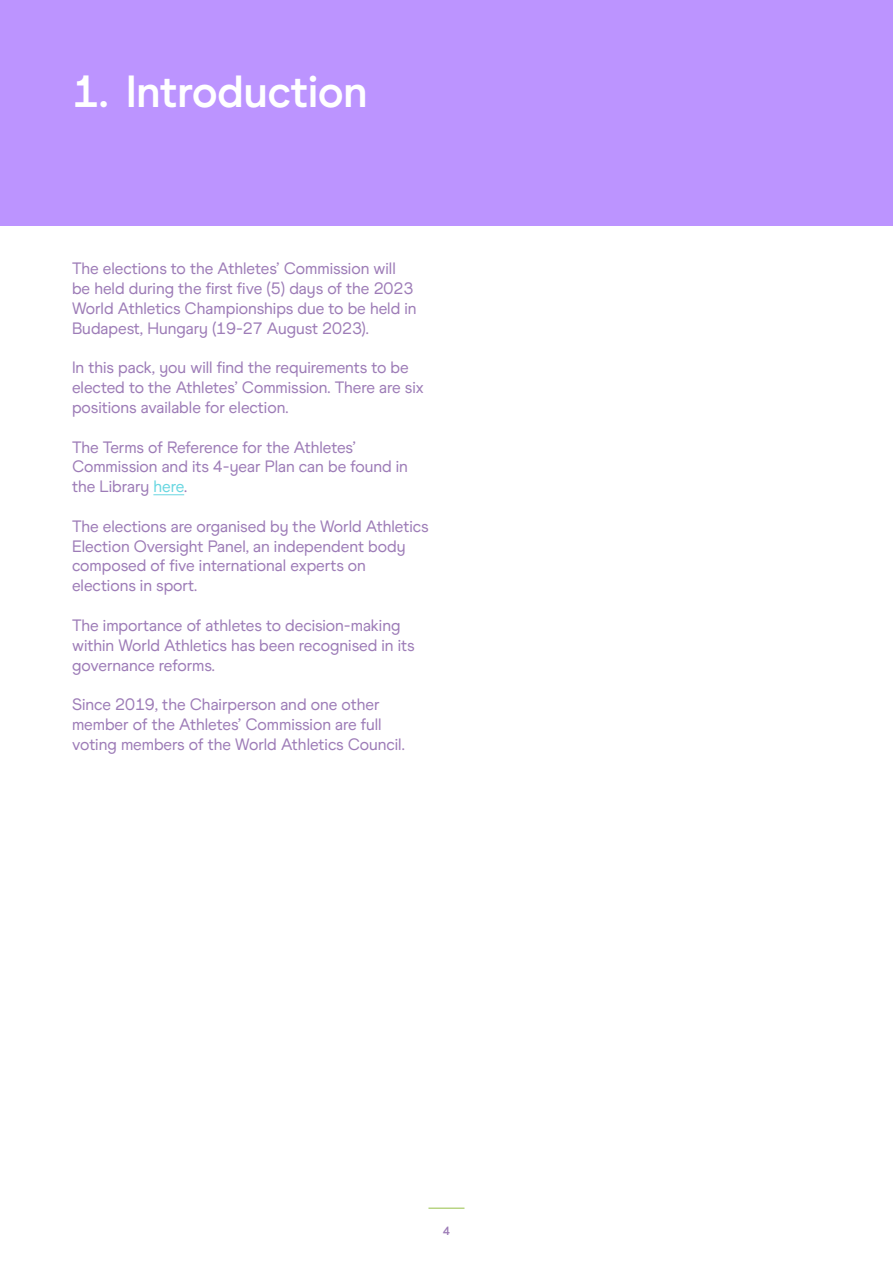
<style>
.page{position:relative;width:893px;height:1263px;background:#fff}
.page>*{position:absolute;margin:0;border:0;box-sizing:border-box;transform-origin:0 0}
.t1{font:700 45px "World Athletics";color:#fff}
.Body_Copy{font:16.5px/19.8px "World Athletics";color:#9d7cb7}
.t2{font:700 12px "World Athletics";color:#9d7cb7}
.s1{color:#69d7e1}
</style>
<div class="page">
<hr style="left:428px;top:1207px;width:36px;height:2px;background:#b8d484">
<div style="left:0;top:0;width:893px;height:225px;background:#bc94ff"></div>
<hr style="left:153px;top:494px;width:31px;height:1px;background:#69d7e1">
<h1 class="t1" style="left:72px;top:65px;width:297px">1. Introduction</h1>
<p class="Body_Copy" style="left:72px;top:259px;width:346px">The elections to the Athletes’ Commission will be held during the first five (5) days of the 2023<br>World Athletics Championships due to be held in Budapest, Hungary (19-27 August 2023).</p>
<p class="Body_Copy" style="left:72px;top:358px;width:353px">In this pack, you will find the requirements to be elected to the Athletes’ Commission. There are six positions available for election.</p>
<p class="Body_Copy" style="left:72px;top:437px;width:337px">The Terms of Reference for the Athletes’<br>Commission and its 4-year Plan can be found in the Library <span class="s1">here</span>.</p>
<p class="Body_Copy" style="left:72px;top:516px;width:358px">The elections are organised by the World Athletics Election Oversight Panel, an independent body composed of five international experts on elections in sport.</p>
<p class="Body_Copy" style="left:72px;top:615px;width:344px">The importance of athletes to decision-making within World Athletics has been recognised in its governance reforms.</p>
<p class="Body_Copy" style="left:72px;top:694px;width:334px">Since 2019, the Chairperson and one other member of the Athletes’ Commission are full voting members of the World Athletics Council.</p>
<p class="t2" style="left:443px;top:1223px;width:9px">4</p>
</div>
